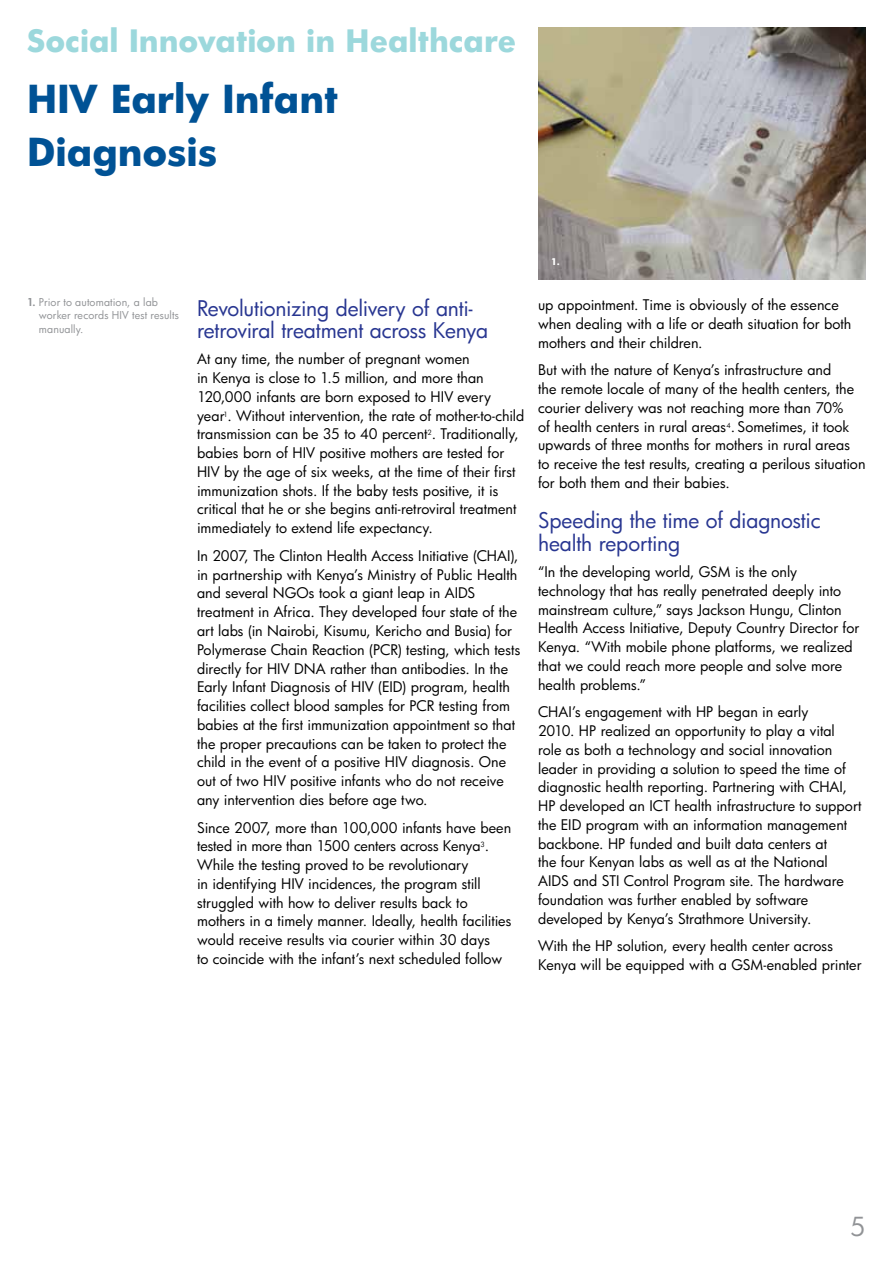
<style>
.page{position:relative;width:893px;height:1263px;background:#fff}
.page>*{position:absolute;margin:0;border:0;box-sizing:border-box;transform-origin:0 0}
.t1{font:700 37.5px/52.5px "HP Futura";color:#005295}
.t2{font:700 30px "HP Futura";color:#9cd8dc}
.t3{font:25.5px "HP Futura";color:#919396}
.t4{font:21px/22.5px "HP Futura";letter-spacing:-.01em;color:#283691}
.t5{font:14.25px/18.8px "HP Futura";color:#000}
.t6{font:10.65px/13.4px "HP Futura";letter-spacing:.01em;color:#919396}
.t7{font:700 9px "HP Futura";color:#fff}
.s1{font-weight:800}
</style>
<div class="page">
<img style="left:538px;top:27px;width:327px;height:252px">
<h2 class="t2" style="left:27px;top:19px;width:490px">Social Innovation in Healthcare</h2>
<h1 class="t1" style="left:27px;top:72px;width:312px">HIV Early Infant<br>Diagnosis</h1>
<p class="t6" style="left:39px;top:295px;width:142px;text-indent:-12px"><span class="s1">1.</span> Prior to automation, a lab worker records HIV test results manually.</p>
<h3 class="t4" style="left:197px;top:296px;width:293px">Revolutionizing delivery of anti&shy;retroviral treatment across Kenya</h3>
<p class="t5" style="left:197px;top:349px;width:329px">At any time, the number of pregnant women<br>in Kenya is close to 1.5 million, and more than 120,000 infants are born exposed to HIV every year<sup>1</sup>. Without intervention, the rate of mother-to-child transmission can be 35 to 40 percent<sup>2</sup>. Traditionally, babies born of HIV positive mothers are tested for HIV by the age of six weeks, at the time of their first immunization shots. If the baby tests positive, it is critical that he or she begins anti-retroviral treatment immediately to extend life expectancy.</p>
<p class="t5" style="left:197px;top:546px;width:325px">In 2007, The Clinton Health Access Initiative (CHAI), in partnership with Kenya’s Ministry of Public Health and several NGOs took a giant leap in AIDS treatment in Africa. They developed four state of the art labs (in Nairobi, Kisumu, Kericho and Busia) for Polymerase Chain Reaction (PCR) testing, which tests directly for HIV DNA rather than antibodies. In the Early Infant Diagnosis of HIV (EID) program, health facilities collect blood samples for PCR testing from babies at the first immunization appointment so that the proper precautions can be taken to protect the child in the event of a positive HIV diagnosis. One out of two HIV positive infants who do not receive any intervention dies before age two.</p>
<p class="t5" style="left:197px;top:818px;width:316px">Since 2007, more than 100,000 infants have been tested in more than 1500 centers across Kenya<sup>3</sup>.<br>While the testing proved to be revolutionary<br>in identifying HIV incidences, the program still struggled with how to deliver results back to mothers in a timely manner. Ideally, health facilities would receive results via courier within 30 days<br>to coincide with the infant’s next scheduled follow</p>
<p class="t7" style="left:551px;top:256px;width:10px">1.</p>
<p class="t5" style="left:538px;top:295px;width:315px">up appointment. Time is obviously of the essence when dealing with a life or death situation for both mothers and their children.</p>
<p class="t5" style="left:538px;top:360px;width:329px">But with the nature of Kenya’s infrastructure and<br>the remote locale of many of the health centers, the courier delivery was not reaching more than 70%<br>of health centers in rural areas<sup>4</sup>. Sometimes, it took upwards of three months for mothers in rural areas<br>to receive the test results, creating a perilous situation for both them and their babies.</p>
<h3 class="t4" style="left:538px;top:509px;width:284px">Speeding the time of diagnostic health reporting</h3>
<p class="t5" style="left:538px;top:562px;width:323px">“In the developing world, GSM is the only technology that has really penetrated deeply into mainstream culture,” says Jackson Hungu, Clinton Health Access Initiative, Deputy Country Director for Kenya. “With mobile phone platforms, we realized that we could reach more people and solve more health problems.”</p>
<p class="t5" style="left:538px;top:702px;width:325px">CHAI’s engagement with HP began in early<br>2010. HP realized an opportunity to play a vital role as both a technology and social innovation leader in providing a solution to speed the time of diagnostic health reporting. Partnering with CHAI, HP developed an ICT health infrastructure to support the EID program with an information management backbone. HP funded and built data centers at<br>the four Kenyan labs as well as at the National AIDS and STI Control Program site. The hardware foundation was further enabled by software developed by Kenya’s Strathmore University.</p>
<p class="t5" style="left:538px;top:936px;width:325px">With the HP solution, every health center across<br>Kenya will be equipped with a GSM-enabled printer</p>
<h3 class="t3" style="left:850px;top:1209px;width:17px">5</h3>
</div>
